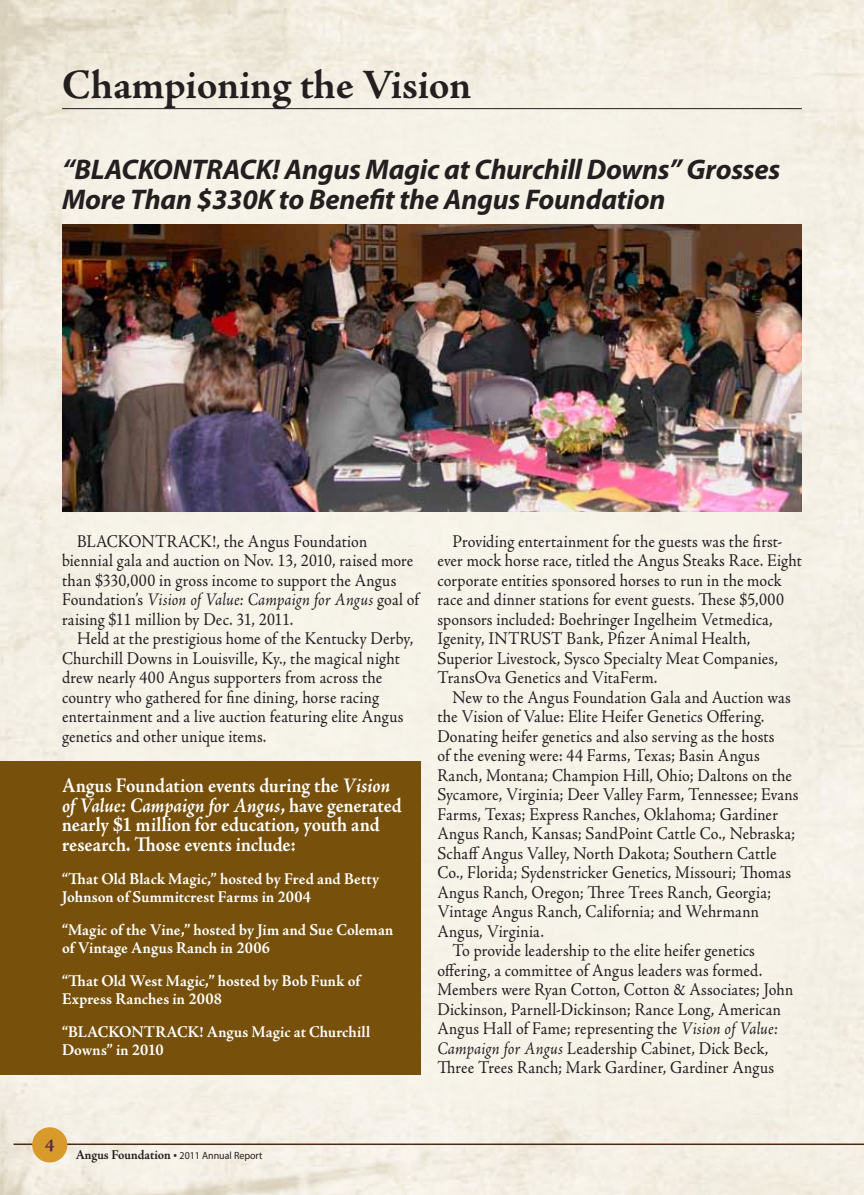
<style>
.page{position:relative;width:864px;height:1195px;background:#fff}
.page>*{position:absolute;margin:0;border:0;box-sizing:border-box;transform-origin:0 0}
.t1{font:700 42px "Adobe Jenson Pro";letter-spacing:-.005em;color:#231f20}
.t2{font:italic 700 28.5px/30px "Myriad Pro";letter-spacing:-.01em;color:#231f20}
.t3{font:700 21px/19.5px "Adobe Jenson Pro";letter-spacing:-.005em;color:#fff;scale:.9 1}
.t4{font:18px/19.5px "Adobe Jenson Pro";letter-spacing:.01em;color:#231f20;scale:.9 1}
.t5{font:700 18px "Adobe Jenson Pro";color:#502551}
.t6{font:700 16.5px/18px "Adobe Jenson Pro";letter-spacing:.005em;color:#fff;scale:.95 1}
.t7{font:10.5px "Myriad Pro";color:#231f20;scale:.95 1}
.s1{font-style:italic}
.s2{font-family:"Adobe Jenson Pro";font-weight:700;font-size:13.5px}
.s3{font-size:13.5px}
</style>
<div class="page">
<img style="left:0;top:0;width:864px;height:1195px">
<div style="left:62px;top:67px;width:740px;height:1060px;background:#f8f5eb"></div>
<hr style="left:14px;top:1143px;width:850px;height:2px;background:#492b13">
<div style="left:33px;top:1128px;width:34px;height:33px;background:#d89a2a;border-radius:50%"></div>
<div style="left:32px;top:1127px;width:35px;height:35px;border:2px solid #d89a2a;border-radius:50%"></div>
<hr style="left:62px;top:108px;width:740px;height:1px;background:#231f20">
<div style="left:0;top:761px;width:421px;height:313px;background:#77510b"></div>
<img style="left:62px;top:224px;width:740px;height:288px">
<h1 class="t1" style="left:62px;top:61px;width:411px">Championing the Vision</h1>
<h2 class="t2" style="left:62px;top:154px;width:720px">“BLACKONTRACK! Angus Magic at Churchill Downs” Grosses<br>More Than $330K to Benefit the Angus Foundation</h2>
<p class="t4" style="left:62px;top:531px;width:398px;text-indent:15px">BLACKONTRACK!, the Angus Foundation biennial gala and auction on Nov. 13, 2010, raised more than $330,000 in gross income to support the Angus Foundation’s <span class="s1">Vision of Value: Campaign for Angus</span> goal of raising $11 million by Dec. 31, 2011.</p>
<p class="t4" style="left:62px;top:629px;width:392px;text-indent:15px">Held at the prestigious home of the Kentucky Derby, Churchill Downs in Louisville, Ky., the magical night drew nearly 400 Angus supporters from across the country who gathered for fine dining, horse racing entertainment and a live auction featuring elite Angus genetics and other unique items.</p>
<p class="t3" style="left:62px;top:776px;width:379px">Angus Foundation events during the <span class="s1">Vision of Value: Campaign for Angus</span>, have generated nearly $1 million for education, youth and research. Those events include:</p>
<p class="t6" style="left:62px;top:870px;width:336px">“That Old Black Magic,” hosted by Fred and Betty<br>Johnson of Summitcrest Farms in 2004</p>
<p class="t6" style="left:62px;top:921px;width:350px">“Magic of the Vine,” hosted by Jim and Sue Coleman of Vintage Angus Ranch in 2006</p>
<p class="t6" style="left:62px;top:972px;width:315px">“That Old West Magic,” hosted by Bob Funk of<br>Express Ranches in 2008</p>
<p class="t6" style="left:62px;top:1023px;width:326px">“BLACKONTRACK! Angus Magic at Churchill<br>Downs” in 2010</p>
<p class="t4" style="left:437px;top:531px;width:406px;text-indent:15px">Providing entertainment for the guests was the first&shy;ever mock horse race, titled the Angus Steaks Race. Eight corporate entities sponsored horses to run in the mock race and dinner stations for event guests. These $5,000 sponsors included: Boehringer Ingelheim Vetmedica, Igenity, INTRUST Bank, Pfizer Animal Health, Superior Livestock, Sysco Specialty Meat Companies, TransOva Genetics and VitaFerm.</p>
<p class="t4" style="left:452px;top:687px;width:378px">New to the Angus Foundation Gala and Auction was</p>
<p class="t4" style="left:437px;top:707px;width:365px">the Vision of Value: Elite Heifer Genetics Offering.</p>
<p class="t4" style="left:437px;top:726px;width:376px">Donating heifer genetics and also serving as the hosts</p>
<p class="t4" style="left:437px;top:746px;width:360px">of the evening were: 44 Farms, Texas; Basin Angus</p>
<p class="t4" style="left:437px;top:765px;width:396px">Ranch, Montana; Champion Hill, Ohio; Daltons on the</p>
<p class="t4" style="left:437px;top:785px;width:403px">Sycamore, Virginia; Deer Valley Farm, Tennessee; Evans</p>
<p class="t4" style="left:437px;top:804px;width:380px">Farms, Texas; Express Ranches, Oklahoma; Gardiner</p>
<p class="t4" style="left:437px;top:824px;width:399px">Angus Ranch, Kansas; SandPoint Cattle Co., Nebraska;</p>
<p class="t4" style="left:437px;top:843px;width:378px">Schaff Angus Valley, North Dakota; Southern Cattle</p>
<p class="t4" style="left:437px;top:863px;width:395px">Co., Florida; Sydenstricker Genetics, Missouri; Thomas</p>
<p class="t4" style="left:437px;top:882px;width:372px">Angus Ranch, Oregon; Three Trees Ranch, Georgia;</p>
<p class="t4" style="left:437px;top:902px;width:359px">Vintage Angus Ranch, California; and Wehrmann</p>
<p class="t4" style="left:437px;top:921px;width:120px">Angus, Virginia.</p>
<p class="t4" style="left:452px;top:941px;width:338px">To provide leadership to the elite heifer genetics</p>
<p class="t4" style="left:437px;top:960px;width:362px">offering, a committee of Angus leaders was formed.</p>
<p class="t4" style="left:437px;top:980px;width:397px">Members were Ryan Cotton, Cotton &amp; Associates; John</p>
<p class="t4" style="left:437px;top:999px;width:383px">Dickinson, Parnell-Dickinson; Rance Long, American</p>
<p class="t4" style="left:437px;top:1019px;width:380px">Angus Hall of Fame; representing the <span class="s1">Vision of Value:</span></p>
<p class="t4" style="left:437px;top:1038px;width:369px"><span class="s1">Campaign for Angus</span> Leadership Cabinet, Dick Beck,</p>
<p class="t4" style="left:437px;top:1058px;width:376px">Three Trees Ranch; Mark Gardiner, Gardiner Angus</p>
<p class="t5" style="left:45px;top:1135px;width:11px">4</p>
<p class="t7" style="left:76px;top:1149px;width:198px"><span class="s2">Angus Foundation</span> <span class="s3">•</span> 2011 Annual Report</p>
</div>
